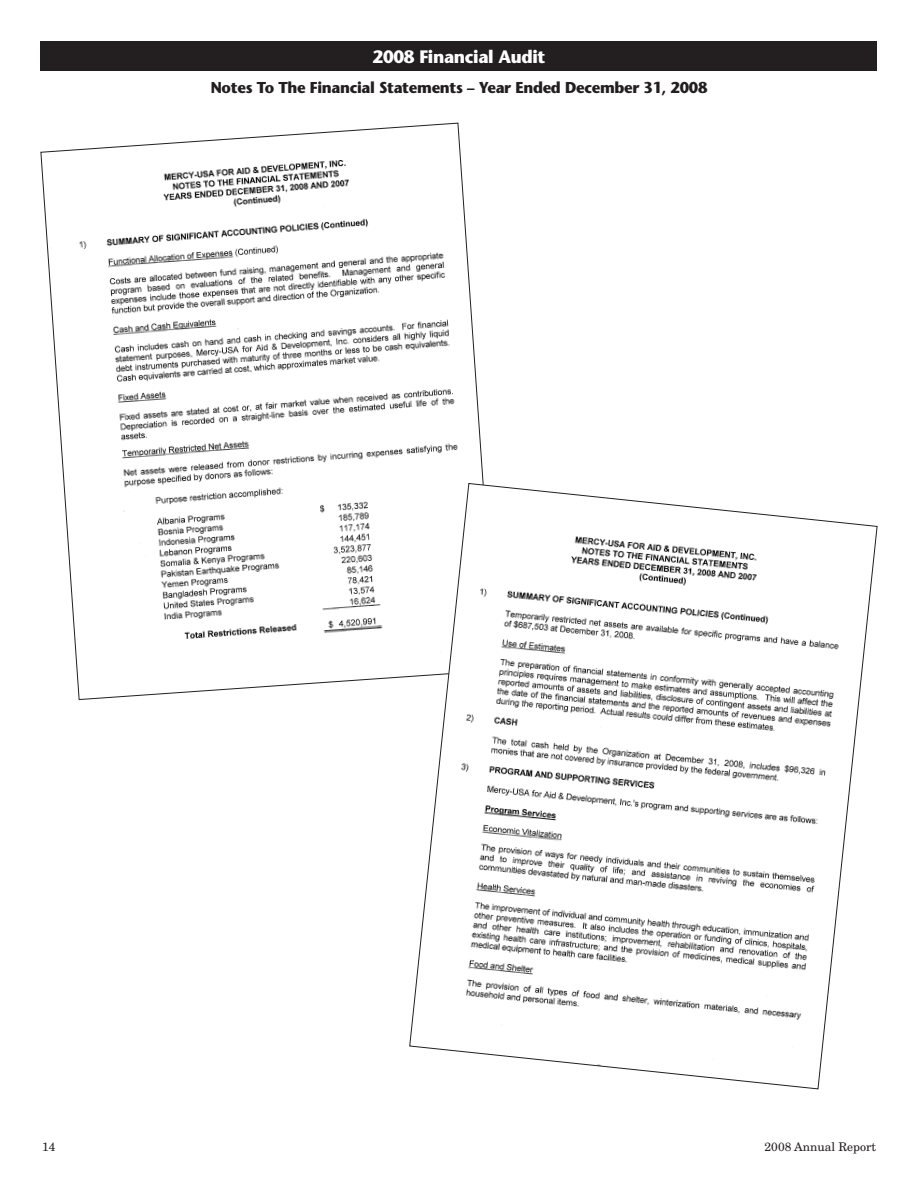
<style>
.page{position:relative;width:918px;height:1188px;background:#fff}
.page>*{position:absolute;margin:0;border:0;box-sizing:border-box;transform-origin:0 0}
.t1{font:700 18px "Stone Sans";letter-spacing:-.02em;color:#fff;scale:.95 1}
.t2{font:700 15.75px "Stone Sans";letter-spacing:-.02em;color:#231f20;scale:.95 1}
.t3{font:12px "New Century Schlbk";color:#231f20}
</style>
<div class="page">
<svg style="left:40px;top:122px;width:444px;height:578px"></svg>
<svg style="left:409px;top:483px;width:469px;height:607px"></svg>
<div style="left:40px;top:42px;width:838px;height:29px;background:#231f20"></div>
<p class="t1" style="left:373px;top:50px;width:184px">2008 Financial Audit</p>
<p class="t2" style="left:211px;top:81px;width:524px">Notes To The Financial Statements – Year Ended December 31, 2008</p>
<p class="t3" style="left:42px;top:1142px;width:15px">14</p>
<p class="t3" style="left:765px;top:1142px;width:113px">2008 Annual Report</p>
</div>
